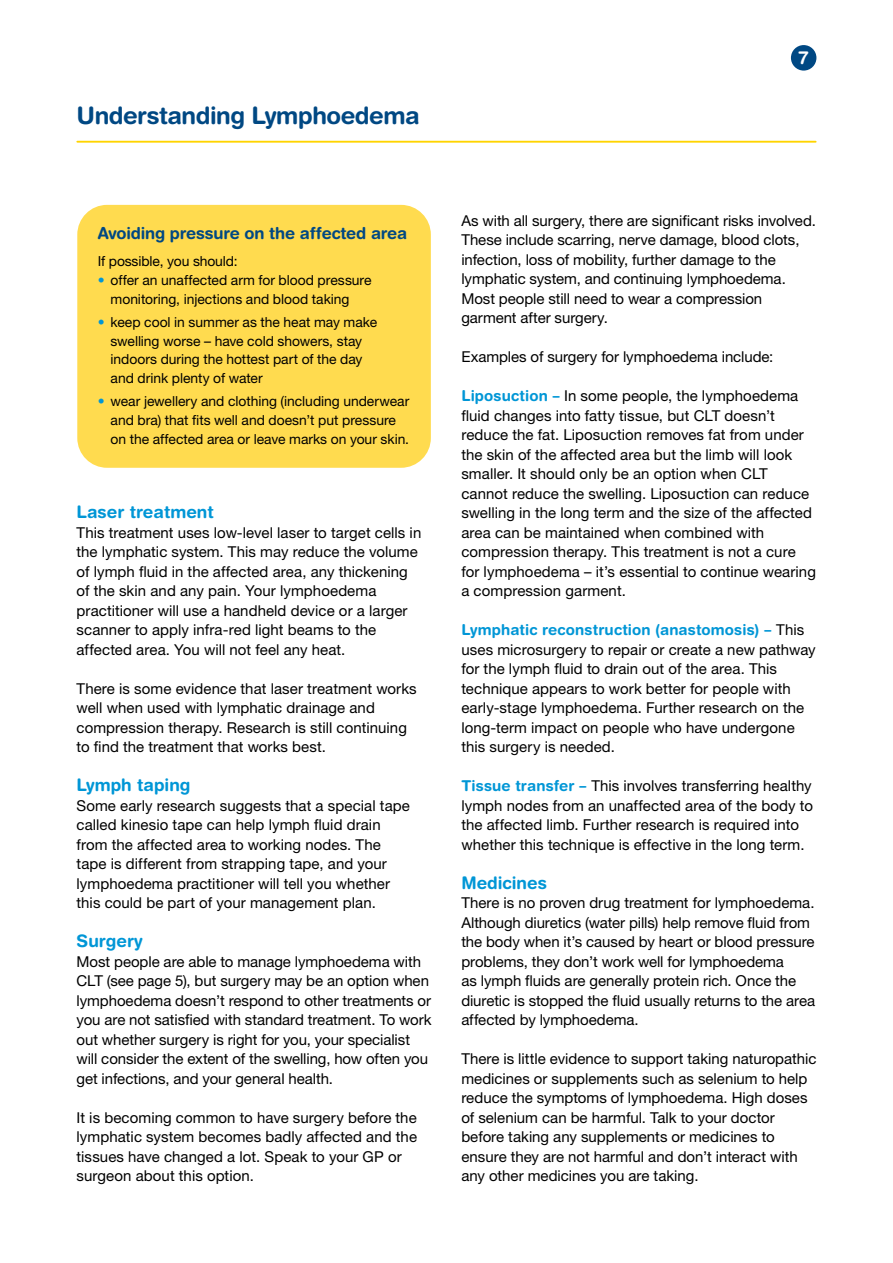
<style>
.page{position:relative;width:893px;height:1263px;background:#fff}
.page>*{position:absolute;margin:0;border:0;box-sizing:border-box;transform-origin:0 0}
.t1{font:700 24px "Helvetica Rounded LT Std";letter-spacing:-.02em;color:#004883}
.t2{font:700 18px "Helvetica Rounded LT Std";color:#fff}
.t3{font:700 17.25px "Helvetica Rounded LT Std";color:#0096d6}
.t4{font:700 16.5px "Helvetica Rounded LT Std";letter-spacing:-.01em;color:#004883}
.t5{font:15px/19.5px "Helvetica Neue LT Std";color:#000}
.t6{font:700 15px "Helvetica Rounded LT Std";letter-spacing:.01em;color:#0096d6}
.t7{font:13.8px/18.8px "Helvetica Neue LT Std";letter-spacing:-.005em;color:#000}
.s1{color:#0096d6}
.s2{font-family:"Helvetica Rounded LT Std";font-weight:700;color:#0096d6}
.s3{font-family:"Helvetica Neue LT Std";font-weight:400;color:#000}
</style>
<div class="page">
<hr style="left:77px;top:141px;width:739px;height:2px;background:#ffd400">
<div style="left:791px;top:45px;width:25px;height:26px;background:#004883;border-radius:50%"></div>
<div style="left:77px;top:205px;width:354px;height:263px;background:#ffdb4f;border-radius:30px"></div>
<h1 class="t1" style="left:77px;top:101px;width:345px">Understanding Lymphoedema</h1>
<p class="t2" style="left:798px;top:47px;width:12px">7</p>
<p class="t4" style="left:98px;top:223px;width:311px">Avoiding pressure on the affected area</p>
<p class="t7" style="left:98px;top:252px;width:141px">If possible, you should:</p>
<p class="t7" style="left:111px;top:271px;width:263px;text-indent:-13px"><span class="s1">•</span> offer an unaffected arm for blood pressure monitoring, injections and blood taking</p>
<p class="t7" style="left:111px;top:312px;width:268px;text-indent:-13px"><span class="s1">•</span> keep cool in summer as the heat may make swelling worse – have cold showers, stay indoors during the hottest part of the day and drink plenty of water</p>
<p class="t7" style="left:111px;top:392px;width:300px;text-indent:-13px"><span class="s1">•</span> wear jewellery and clothing (including underwear and bra) that fits well and doesn’t put pressure on the affected area or leave marks on your skin.</p>
<p class="t3" style="left:77px;top:502px;width:139px">Laser treatment</p>
<p class="t5" style="left:77px;top:523px;width:346px">This treatment uses low-level laser to target cells in the lymphatic system. This may reduce the volume of lymph fluid in the affected area, any thickening of the skin and any pain. Your lymphoedema practitioner will use a handheld device or a larger scanner to apply infra-red light beams to the affected area. You will not feel any heat.</p>
<p class="t5" style="left:77px;top:679px;width:342px">There is some evidence that laser treatment works well when used with lymphatic drainage and compression therapy. Research is still continuing to find the treatment that works best.</p>
<p class="t3" style="left:77px;top:775px;width:115px">Lymph taping</p>
<p class="t5" style="left:77px;top:796px;width:335px">Some early research suggests that a special tape called kinesio tape can help lymph fluid drain from the affected area to working nodes. The tape is different from strapping tape, and your lymphoedema practitioner will tell you whether this could be part of your management plan.</p>
<p class="t3" style="left:77px;top:931px;width:68px">Surgery</p>
<p class="t5" style="left:77px;top:952px;width:357px">Most people are able to manage lymphoedema with CLT (see page 5), but surgery may be an option when lymphoedema doesn’t respond to other treatments or you are not satisfied with standard treatment. To work out whether surgery is right for you, your specialist will consider the extent of the swelling, how often you get infections, and your general health.</p>
<p class="t5" style="left:77px;top:1108px;width:342px">It is becoming common to have surgery before the lymphatic system becomes badly affected and the tissues have changed a lot. Speak to your GP or surgeon about this option.</p>
<p class="t5" style="left:461px;top:211px;width:356px">As with all surgery, there are significant risks involved.<br>These include scarring, nerve damage, blood clots, infection, loss of mobility, further damage to the lymphatic system, and continuing lymphoedema.<br>Most people still need to wear a compression garment after surgery.</p>
<p class="t5" style="left:461px;top:347px;width:313px">Examples of surgery for lymphoedema include:</p>
<p class="t5" style="left:461px;top:386px;width:356px"><span class="s2">Liposuction –</span> In some people, the lymphoedema fluid changes into fatty tissue, but CLT doesn’t reduce the fat. Liposuction removes fat from under the skin of the affected area but the limb will look smaller. It should only be an option when CLT cannot reduce the swelling. Liposuction can reduce swelling in the long term and the size of the affected area can be maintained when combined with compression therapy. This treatment is not a cure for lymphoedema – it’s essential to continue wearing a compression garment.</p>
<p class="t6" style="left:461px;top:621px;width:344px">Lymphatic reconstruction (anastomosis) – <span class="s3">This</span></p>
<p class="t5" style="left:461px;top:640px;width:356px">uses microsurgery to repair or create a new pathway for the lymph fluid to drain out of the area. This technique appears to work better for people with early-stage lymphoedema. Further research on the long-term impact on people who have undergone this surgery is needed.</p>
<p class="t5" style="left:461px;top:776px;width:353px"><span class="s2">Tissue transfer –</span> This involves transferring healthy lymph nodes from an unaffected area of the body to the affected limb. Further research is required into whether this technique is effective in the long term.</p>
<p class="t3" style="left:461px;top:872px;width:87px">Medicines</p>
<p class="t5" style="left:461px;top:893px;width:355px">There is no proven drug treatment for lymphoedema.<br>Although diuretics (water pills) help remove fluid from the body when it’s caused by heart or blood pressure problems, they don’t work well for lymphoedema<br>as lymph fluids are generally protein rich. Once the diuretic is stopped the fluid usually returns to the area affected by lymphoedema.</p>
<p class="t5" style="left:461px;top:1049px;width:357px">There is little evidence to support taking naturopathic medicines or supplements such as selenium to help reduce the symptoms of lymphoedema. High doses of selenium can be harmful. Talk to your doctor before taking any supplements or medicines to ensure they are not harmful and don’t interact with any other medicines you are taking.</p>
</div>
